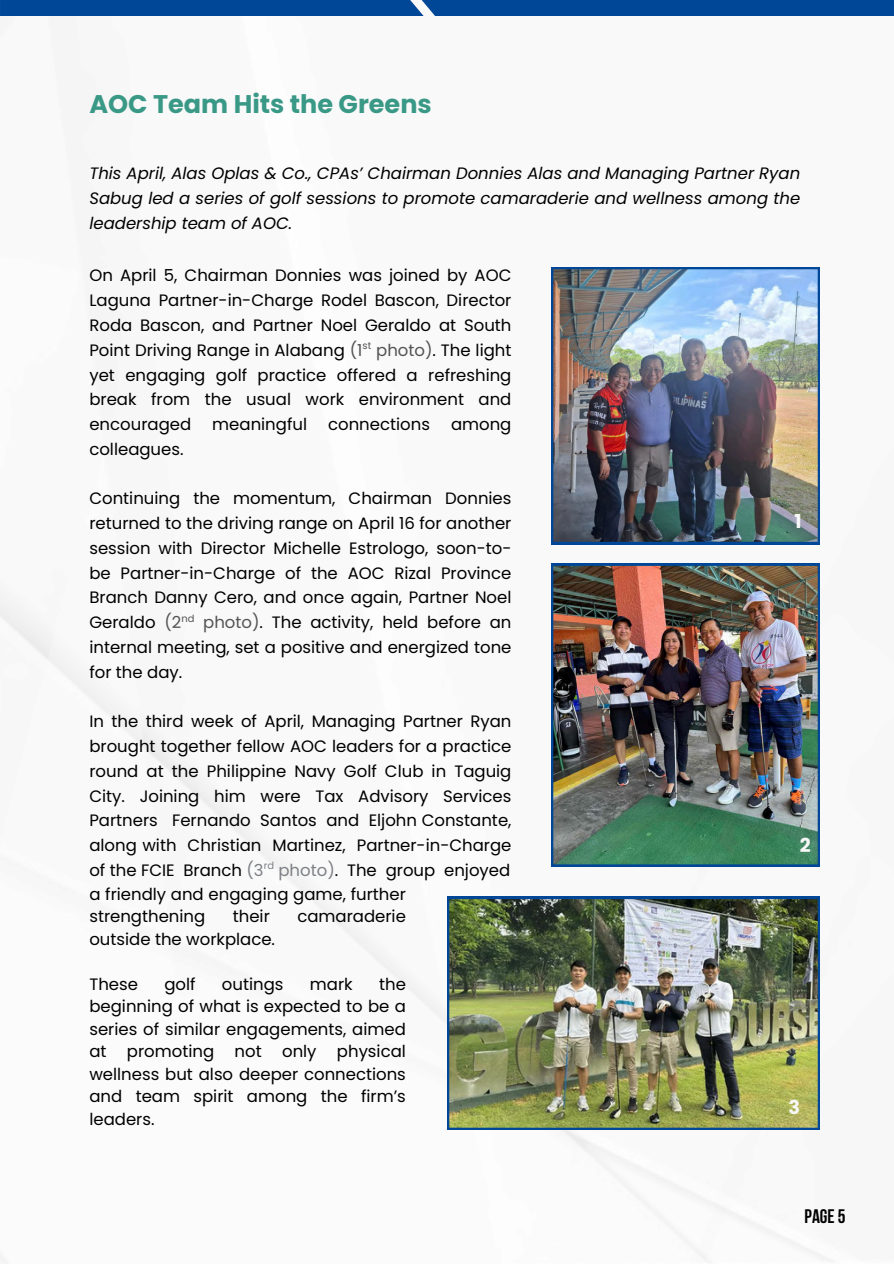
<style>
.page{position:relative;width:894px;height:1264px;background:#fff}
.page>*{position:absolute;margin:0;border:0;box-sizing:border-box;transform-origin:0 0}
.t1{font:700 25.5px "Poppins";color:#3a9986}
.t2{font:700 19.5px "Bebas Neue";color:#000}
.t3{font:700 19.2px "Poppins";color:#f7f7f7}
.t4{font:16.5px/24.8px "Poppins";color:#000;text-align:justify}
.t5{font:italic 16.5px/24.8px "Poppins";color:#000;text-align:justify}
.t6{font:9.9px "Poppins";color:#545454}
.t7{font:9.9px "Poppins";color:#7d8085}
.s1{color:#545454}
.s2{color:#7d8085}
</style>
<div class="page">
<img style="left:0;top:77px;width:832px;height:1186px">
<div style="left:0;top:0;width:440px;height:16px;background:#004797"></div>
<div style="left:440px;top:0;width:453px;height:16px;background:#004797"></div>
<img style="left:447px;top:896px;width:372px;height:233px">
<img style="left:551px;top:267px;width:268px;height:277px">
<img style="left:551px;top:563px;width:268px;height:303px">
<p class="t1" style="left:89px;top:86px;width:344px">AOC Team Hits the Greens</p>
<p class="t5" style="left:89px;top:161px;width:712px">This April, Alas Oplas &amp; Co., CPAs’ Chairman Donnies Alas and Managing Partner Ryan Sabug led a series of golf sessions to promote camaraderie and wellness among the leadership team of AOC.</p>
<p class="t4" style="left:89px;top:263px;width:423px">On April 5, Chairman Donnies was joined by AOC Laguna Partner-in-Charge Rodel Bascon, Director Roda Bascon, and Partner Noel Geraldo at South Point Driving Range in Alabang <span class="s1">(1 photo)</span>. The light yet engaging golf practice offered a refreshing break from the usual work environment and encouraged</p>
<p class="t6" style="left:362px;top:338px;width:10px">st</p>
<p class="t4" style="left:212px;top:412px;width:96px">meaningful</p>
<p class="t4" style="left:328px;top:412px;width:103px">connections</p>
<p class="t4" style="left:451px;top:412px;width:62px">among</p>
<p class="t4" style="left:89px;top:436px;width:96px">colleagues.</p>
<p class="t4" style="left:89px;top:486px;width:423px">Continuing the momentum, Chairman Donnies returned to the driving range on April 16 for another session with Director Michelle Estrologo, soon-to&shy;be Partner-in-Charge of the AOC Rizal Province Branch Danny Cero, and once again, Partner Noel Geraldo <span class="s1">(2</span></p>
<p class="t4" style="left:89px;top:610px;width:423px;text-indent:114px"><span class="s1">photo)</span>. The activity, held before an internal meeting, set a positive and energized tone for the day.</p>
<p class="t6" style="left:181px;top:611px;width:15px">nd</p>
<p class="t4" style="left:89px;top:709px;width:423px">In the third week of April, Managing Partner Ryan brought together fellow AOC leaders for a practice round at the Philippine Navy Golf Club in Taguig City. Joining him were Tax Advisory Services Partners Fernando Santos and Eljohn Constante, along with Christian Martinez, Partner-in-Charge of the FCIE Branch <span class="s2">(3 photo)</span>. The group enjoyed</p>
<p class="t7" style="left:263px;top:858px;width:12px">rd</p>
<p class="t4" style="left:89px;top:882px;width:318px;line-height:22.5px">a friendly and engaging game, further strengthening</p>
<p class="t4" style="left:233px;top:904px;width:38px">their</p>
<p class="t4" style="left:297px;top:904px;width:110px">camaraderie</p>
<p class="t4" style="left:89px;top:926px;width:187px">outside the workplace.</p>
<p class="t4" style="left:89px;top:971px;width:50px">These</p>
<p class="t4" style="left:164px;top:971px;width:33px">golf</p>
<p class="t4" style="left:222px;top:971px;width:63px">outings</p>
<p class="t4" style="left:310px;top:971px;width:44px">mark</p>
<p class="t4" style="left:89px;top:972px;width:318px;line-height:22.5px;text-indent:289px">the beginning of what is expected to be a series of similar engagements, aimed at promoting not only physical wellness but also deeper connections and team spirit among the firm’s leaders.</p>
<p class="t3" style="left:794px;top:508px;width:9px">1</p>
<p class="t3" style="left:799px;top:831px;width:12px">2</p>
<p class="t3" style="left:788px;top:1093px;width:13px">3</p>
<p class="t2" style="left:804px;top:1208px;width:42px">PAGE5</p>
</div>
